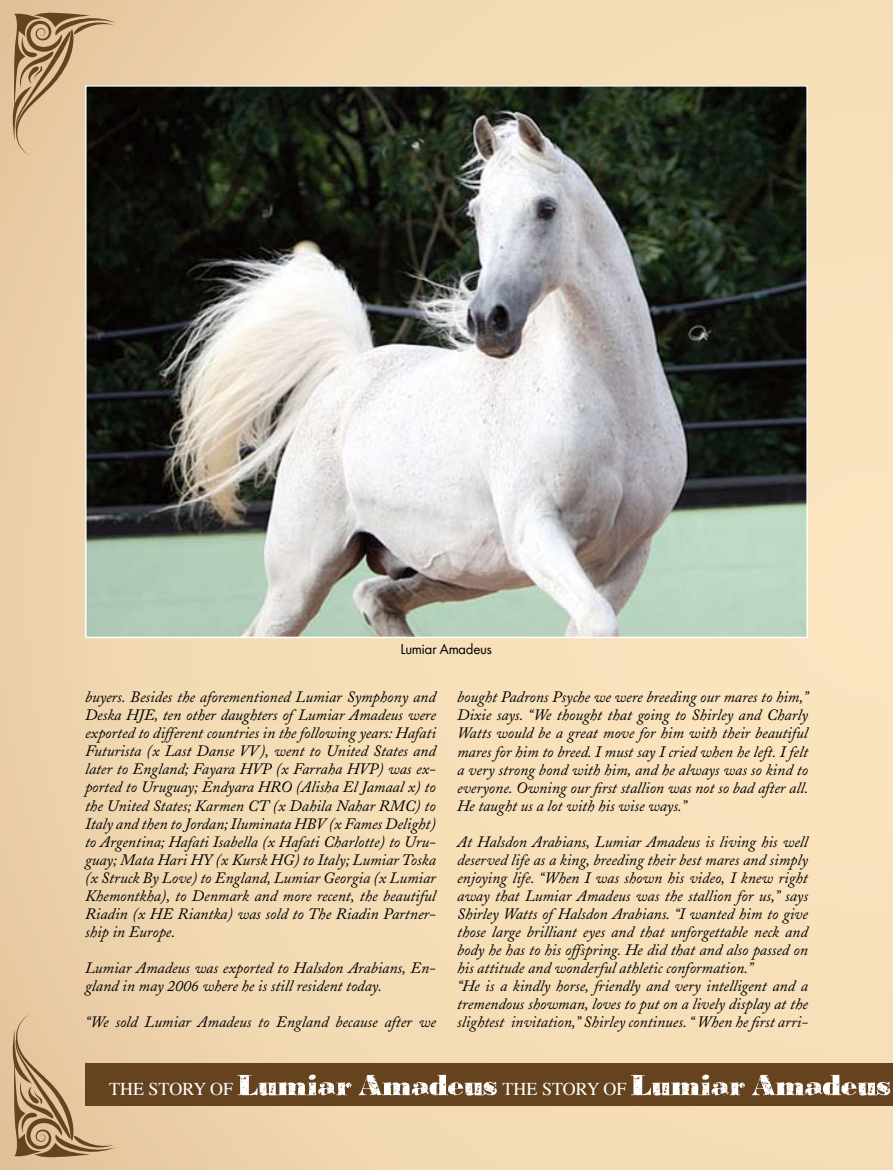
<style>
.page{position:relative;width:893px;height:1170px;background:#fff}
.page>*{position:absolute;margin:0;border:0;box-sizing:border-box;transform-origin:0 0}
.t1{font:18px "Times";color:#fff}
.t2{font:italic 15.75px/18px "Adobe Caslon";color:#000;text-align:justify}
.t3{font:13.5px "Futura";color:#000}
</style>
<div class="page">
<div style="left:0;top:0;width:893px;height:1169px;background:linear-gradient(to right,#ebd1aa,#fae4bf)"></div>
<svg style="left:11px;top:12px;width:105px;height:144px;background:#c9aa85"></svg>
<svg style="left:11px;top:1013px;width:105px;height:144px;background:#ccad86"></svg>
<img style="left:88px;top:88px;width:717px;height:547px">
<div style="left:85px;top:1063px;width:808px;height:43px;background:#65431f"></div>
<svg style="left:238px;top:1074px;width:259px;height:21px"></svg>
<svg style="left:631px;top:1074px;width:259px;height:21px"></svg>
<p class="t3" style="left:401px;top:640px;width:93px">Lumiar Amadeus</p>
<p class="t2" style="left:85px;top:688px;width:352px">buyers. Besides the aforementioned Lumiar Symphony and Deska HJE, ten other daughters of Lumiar Amadeus were exported to different countries in the following years: Hafati Futurista (x Last Danse VV), went to United States and later to England; Fayara HVP (x Farraha HVP) was ex&shy;ported to Uruguay; Endyara HRO (Alisha El Jamaal x) to the United States; Karmen CT (x Dahila Nahar RMC) to Italy and then to Jordan; Iluminata HBV (x Fames Delight) to Argentina; Hafati Isabella (x Hafati Charlotte) to Uru&shy;guay; Mata Hari HY (x Kursk HG) to Italy; Lumiar Toska (x Struck By Love) to England, Lumiar Georgia (x Lumiar Khemontkha), to Denmark and more recent, the beautiful Riadin (x HE Riantka) was sold to The Riadin Partner&shy;ship in Europe.</p>
<p class="t2" style="left:85px;top:958px;width:352px">Lumiar Amadeus was exported to Halsdon Arabians, En&shy;gland in may 2006 where he is still resident today.</p>
<p class="t2" style="left:85px;top:1012px;width:352px">“We sold Lumiar Amadeus to England because after we</p>
<p class="t2" style="left:457px;top:688px;width:353px">bought Padrons Psyche we were breeding our mares to him,” Dixie says. “We thought that going to Shirley and Charly Watts would be a great move for him with their beautiful mares for him to breed. I must say I cried when he left. I felt a very strong bond with him, and he always was so kind to everyone. Owning our first stallion was not so bad after all.<br>He taught us a lot with his wise ways.”</p>
<p class="t2" style="left:457px;top:832px;width:352px;text-align:left">At Halsdon Arabians, Lumiar Amadeus is living his well deserved life as a king, breeding their best mares and simply enjoying life. “When I was shown his video, I knew right away that Lumiar Amadeus was the stallion for us,” says Shirley Watts of Halsdon Arabians. “I wanted him to give those large brilliant eyes and that unforgettable neck and body he has to his offspring. He did that and also passed on his attitude and wonderful athletic conformation.”<br>“He is a kindly horse, friendly and very intelligent and a tremendous showman, loves to put on a lively display at the slightest invitation,” Shirley continues. “ When he first arri-</p>
<p class="t1" style="left:109px;top:1072px;width:126px">THE STORY OF</p>
<p class="t1" style="left:502px;top:1072px;width:126px">THE STORY OF</p>
</div>
